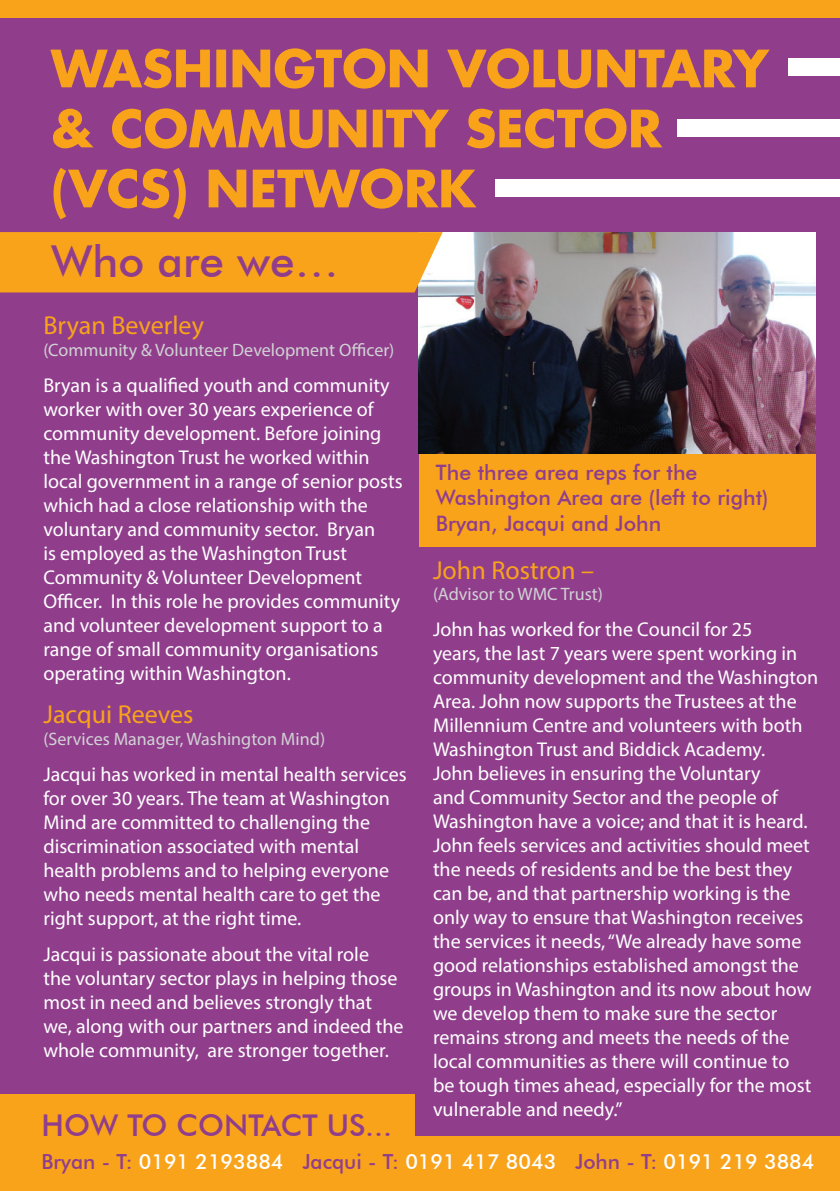
<style>
.page{position:relative;width:840px;height:1191px;background:#fff}
.page>*{position:absolute;margin:0;border:0;box-sizing:border-box;transform-origin:0 0}
.t1{font:700 50px/60px "Futura";color:#f9a31b}
.t2{font:500 44px "Futura BT";color:#903e8c}
.t3{font:500 30px "Futura BT";color:#903e8c}
.t4{font:26px "Myriad Pro";color:#f9a31b}
.t5{font:500 21.4px/25.6px "Futura BT";color:#903e8c}
.t6{font:500 20.8px "Futura BT";color:#fff}
.t7{font:20px/24px "Myriad Pro";color:#fff}
.t8{font:18px "Myriad Pro";color:#d1d2d4}
.s1{color:#903e8c}
</style>
<div class="page">
<div style="left:0;top:0;width:839px;height:1191px;background:#903e8c"></div>
<div style="left:0;top:0;width:839px;height:17px;background:#f9a31b"></div>
<div style="left:495px;top:179px;width:344px;height:17px;background:#fff"></div>
<div style="left:677px;top:119px;width:162px;height:17px;background:#fff"></div>
<div style="left:788px;top:59px;width:51px;height:17px;background:#fff"></div>
<div style="left:419px;top:453px;width:395px;height:94px;background:#f9a31b"></div>
<div style="left:0;top:1094px;width:414px;height:97px;background:#f9a31b"></div>
<div style="left:0;top:1136px;width:839px;height:55px;background:#f9a31b"></div>
<img style="left:418px;top:232px;width:396px;height:222px">
<div style="left:0;top:232px;width:442px;height:60px;background:#f9a31b"></div>
<h1 class="t1" style="left:51px;top:37px;width:718px">WASHINGTON VOLUNTARY &amp; COMMUNITY SECTOR (VCS) NETWORK</h1>
<h2 class="t2" style="left:51px;top:234px;width:289px">Who are we…</h2>
<h3 class="t4" style="left:43px;top:309px;width:162px">Bryan Beverley</h3>
<p class="t8" style="left:43px;top:339px;width:352px">(Community &amp; Volunteer Development Officer)</p>
<p class="t7" style="left:43px;top:373px;width:360px">Bryan is a qualified youth and community worker with over 30 years experience of community development. Before joining the Washington Trust he worked within local government in a range of senior posts which had a close relationship with the voluntary and community sector. Bryan<br>is employed as the Washington Trust Community &amp; Volunteer Development Officer. In this role he provides community and volunteer development support to a range of small community organisations operating within Washington.</p>
<h3 class="t4" style="left:43px;top:698px;width:151px">Jacqui Reeves</h3>
<p class="t8" style="left:43px;top:727px;width:283px">(Services Manager, Washington Mind)</p>
<p class="t7" style="left:43px;top:761px;width:364px">Jacqui has worked in mental health services for over 30 years. The team at Washington Mind are committed to challenging the discrimination associated with mental health problems and to helping everyone who needs mental health care to get the right support, at the right time.</p>
<p class="t7" style="left:43px;top:941px;width:361px">Jacqui is passionate about the vital role<br>the voluntary sector plays in helping those most in need and believes strongly that we, along with our partners and indeed the whole community, are stronger together.</p>
<p class="t5" style="left:436px;top:459px;width:334px">The three area reps for the<br>Washington Area are (left to right)<br>Bryan, Jacqui and John</p>
<h3 class="t4" style="left:433px;top:554px;width:162px">John Rostron –</h3>
<p class="t8" style="left:433px;top:583px;width:171px">(Advisor to WMC Trust)</p>
<p class="t7" style="left:433px;top:617px;width:386px">John has worked for the Council for 25<br>years, the last 7 years were spent working in community development and the Washington Area. John now supports the Trustees at the Millennium Centre and volunteers with both Washington Trust and Biddick Academy.<br>John believes in ensuring the Voluntary<br>and Community Sector and the people of Washington have a voice; and that it is heard.<br>John feels services and activities should meet the needs of residents and be the best they can be, and that partnership working is the only way to ensure that Washington receives the services it needs, “We already have some good relationships established amongst the groups in Washington and its now about how we develop them to make sure the sector remains strong and meets the needs of the local communities as there will continue to<br>be tough times ahead, especially for the most vulnerable and needy.”</p>
<h3 class="t3" style="left:42px;top:1107px;width:352px">HOW TO CONTACT US...</h3>
<p class="t6" style="left:42px;top:1149px;width:773px"><span class="s1">Bryan - T:</span> 0191 2193884 <span class="s1">Jacqui - T:</span> 0191 417 8043 <span class="s1">John - T:</span> 0191 219 3884</p>
</div>
